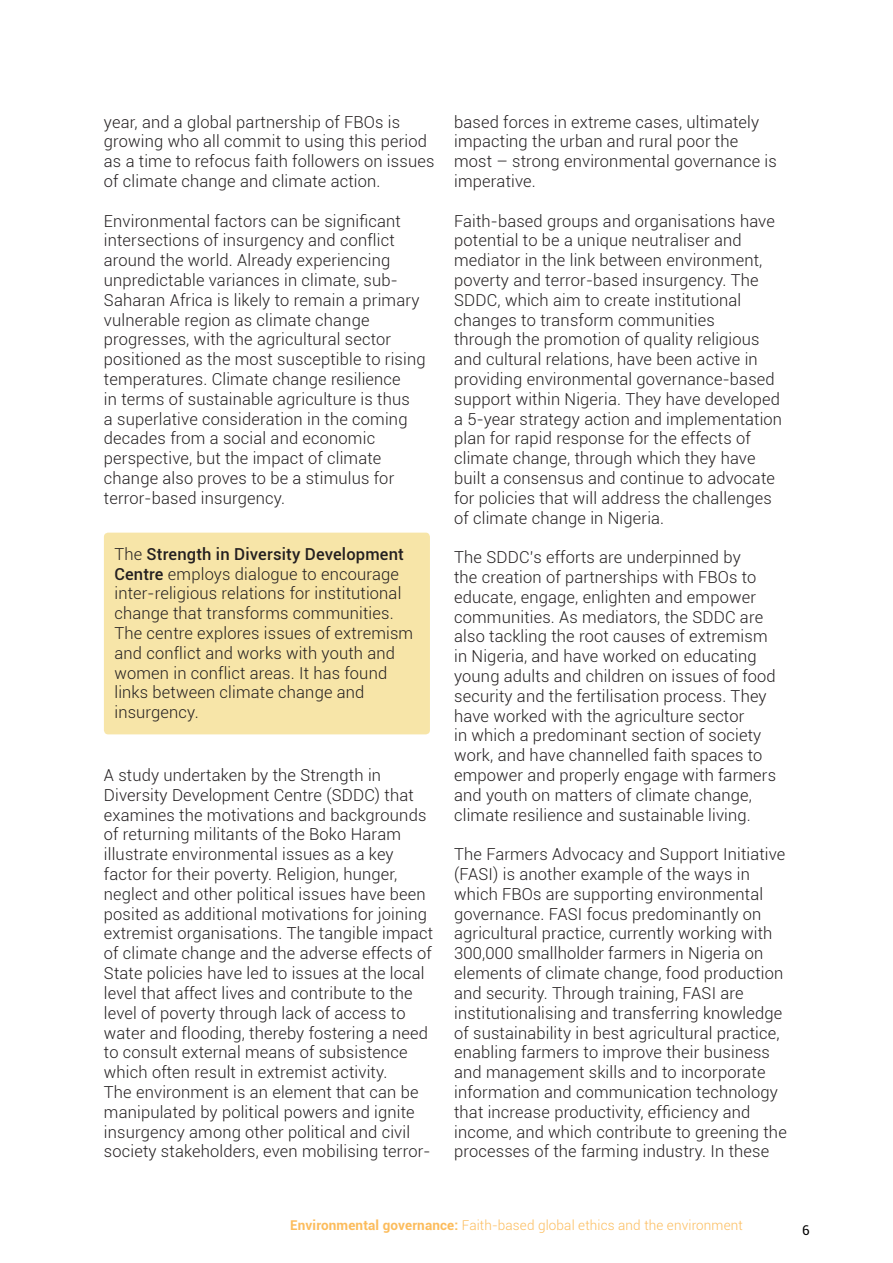
<style>
.page{position:relative;width:893px;height:1263px;background:#fff}
.page>*{position:absolute;margin:0;border:0;box-sizing:border-box;transform-origin:0 0}
.t1{font:300 16.5px/19.8px "Roboto";letter-spacing:.01em;color:#231f20}
.t2{font:300 13.5px "Roboto";letter-spacing:.01em;color:#fcbc5c}
.t3{font:13.5px "Roboto";color:#000}
.s1{font-weight:500}
.s2{font-weight:700}
</style>
<div class="page">
<div style="left:104px;top:533px;width:326px;height:201px;background:#f7e5a8;border-radius:4px"></div>
<p class="t1" style="left:104px;top:111px;width:332px">year, and a global partnership of FBOs is growing who all commit to using this period as a time to refocus faith followers on issues of climate change and climate action.</p>
<p class="t1" style="left:104px;top:210px;width:323px">Environmental factors can be significant intersections of insurgency and conflict around the world. Already experiencing unpredictable variances in climate, sub-Saharan Africa is likely to remain a primary vulnerable region as climate change progresses, with the agricultural sector positioned as the most susceptible to rising temperatures. Climate change resilience<br>in terms of sustainable agriculture is thus<br>a superlative consideration in the coming decades from a social and economic perspective, but the impact of climate change also proves to be a stimulus for terror-based insurgency.</p>
<p class="t1" style="left:114px;top:543px;width:300px">The <span class="s1">Strength in Diversity Development Centre</span> employs dialogue to encourage inter-religious relations for institutional change that transforms communities.<br>The centre explores issues of extremism and conflict and works with youth and women in conflict areas. It has found links between climate change and insurgency.</p>
<p class="t1" style="left:104px;top:765px;width:331px">A study undertaken by the Strength in Diversity Development Centre (SDDC) that examines the motivations and backgrounds of returning militants of the Boko Haram illustrate environmental issues as a key factor for their poverty. Religion, hunger, neglect and other political issues have been posited as additional motivations for joining extremist organisations. The tangible impact of climate change and the adverse effects of State policies have led to issues at the local level that affect lives and contribute to the level of poverty through lack of access to water and flooding, thereby fostering a need to consult external means of subsistence which often result in extremist activity.<br>The environment is an element that can be manipulated by political powers and ignite insurgency among other political and civil society stakeholders, even mobilising terror-</p>
<p class="t1" style="left:454px;top:111px;width:324px">based forces in extreme cases, ultimately impacting the urban and rural poor the most – strong environmental governance is imperative.</p>
<p class="t1" style="left:454px;top:210px;width:329px">Faith-based groups and organisations have potential to be a unique neutraliser and mediator in the link between environment, poverty and terror-based insurgency. The SDDC, which aim to create institutional changes to transform communities<br>through the promotion of quality religious and cultural relations, have been active in providing environmental governance-based support within Nigeria. They have developed a 5-year strategy action and implementation plan for rapid response for the effects of climate change, through which they have built a consensus and continue to advocate for policies that will address the challenges of climate change in Nigeria.</p>
<p class="t1" style="left:454px;top:547px;width:323px">The SDDC’s efforts are underpinned by<br>the creation of partnerships with FBOs to educate, engage, enlighten and empower communities. As mediators, the SDDC are also tackling the root causes of extremism in Nigeria, and have worked on educating young adults and children on issues of food security and the fertilisation process. They have worked with the agriculture sector<br>in which a predominant section of society work, and have channelled faith spaces to empower and properly engage with farmers and youth on matters of climate change, climate resilience and sustainable living.</p>
<p class="t1" style="left:454px;top:844px;width:334px">The Farmers Advocacy and Support Initiative (FASI) is another example of the ways in which FBOs are supporting environmental governance. FASI focus predominantly on agricultural practice, currently working with 300,000 smallholder farmers in Nigeria on elements of climate change, food production and security. Through training, FASI are institutionalising and transferring knowledge of sustainability in best agricultural practice, enabling farmers to improve their business and management skills and to incorporate information and communication technology that increase productivity, efficiency and income, and which contribute to greening the processes of the farming industry. In these</p>
<p class="t2" style="left:290px;top:1216px;width:454px"><span class="s2">Environmental governance:</span> Faith-based global ethics and the environment</p>
<p class="t3" style="left:802px;top:1220px;width:9px">6</p>
</div>
